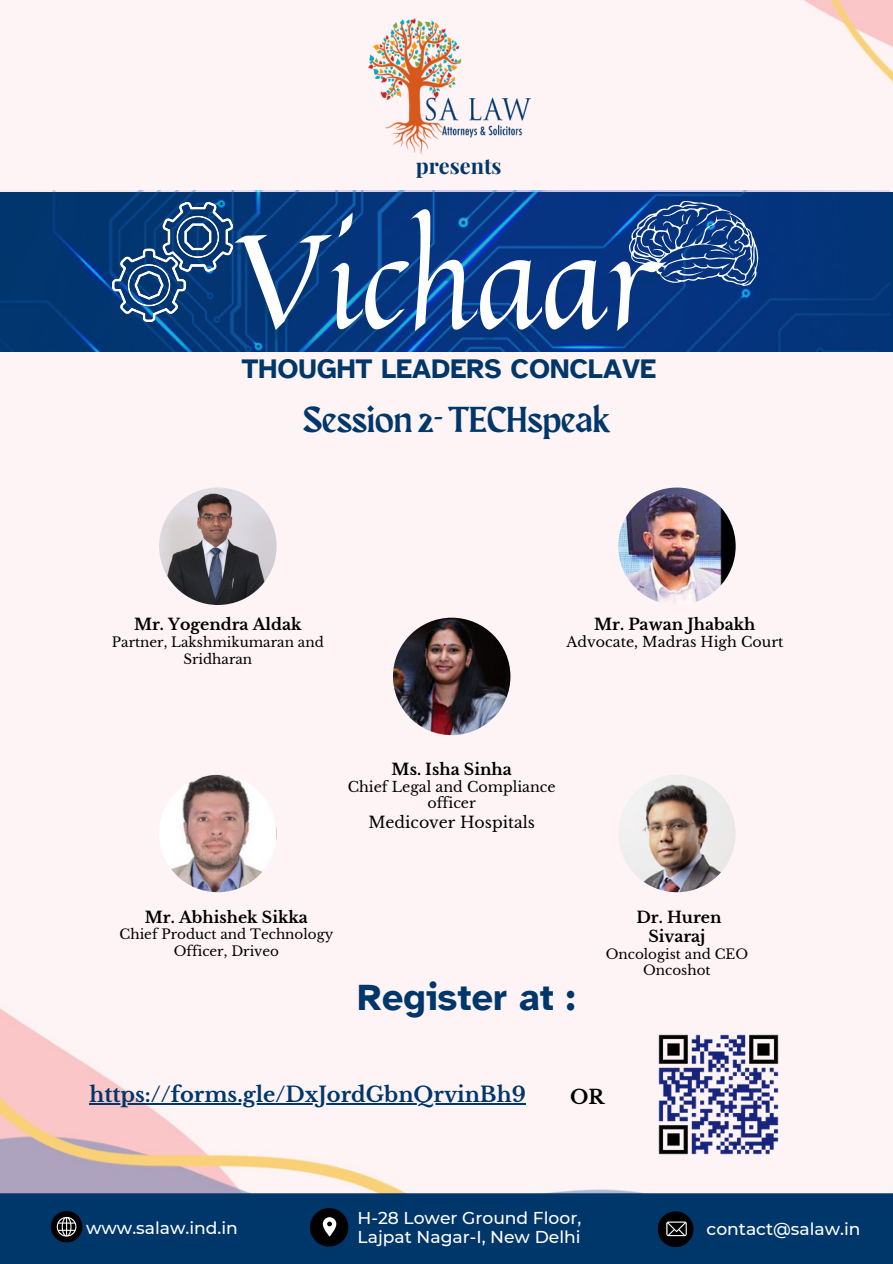
<style>
.page{position:relative;width:893px;height:1264px;background:#fff}
.page>*{position:absolute;margin:0;border:0;box-sizing:border-box;transform-origin:0 0}
.t1{font:132.3px "Quintessential";color:#fff}
.t2{font:700 37.5px "Atkinson Hyperlegible";color:#00376b}
.t3{font:36px "Maragsa Display";color:#00376b}
.t4{font:700 27.6px "Atkinson Hyperlegible";color:#00376b}
.t5{font:700 21.6px "Playfair Display";color:#00376b}
.t6{font:700 21px "Libre Baskerville";color:#00376b}
.t7{font:700 19.5px "Libre Baskerville";color:#000}
.t8{font:500 17.1px/19.2px "Montserrat";color:#fff}
.t9{font:700 15.75px/19.2px "Libre Baskerville";color:#000;text-align:center}
.t10{font:15.75px "Libre Baskerville";color:#000}
.t11{font:14.25px/16.8px "Libre Baskerville";color:#000;text-align:center}
.t12{font:13.5px/16.8px "Libre Baskerville";color:#000;text-align:center}
</style>
<div class="page">
<div style="left:0;top:0;width:892px;height:1193px;background:#fef4f5"></div>
<div style="left:0;top:1193px;width:892px;height:70px;background:#00376b"></div>
<svg style="left:51px;top:1210px;width:31px;height:32px"></svg>
<img style="left:368px;top:19px;width:162px;height:135px">
<div style="left:310px;top:1207px;width:38px;height:39px;background:#000;border-radius:50%"></div>
<div style="left:657px;top:1211px;width:36px;height:36px;background:#000;border-radius:50%"></div>
<svg style="left:666px;top:1221px;width:20px;height:15px"></svg>
<svg style="left:323px;top:1217px;width:13px;height:19px"></svg>
<img style="left:0;top:190px;width:889px;height:161px">
<svg style="left:628px;top:200px;width:130px;height:86px"></svg>
<img style="left:113px;top:200px;width:121px;height:122px">
<img style="left:655px;top:1031px;width:126px;height:126px">
<hr style="left:89px;top:1103px;width:437px;height:1px;background:#00376b">
<img style="left:618px;top:487px;width:117px;height:118px;border-radius:50%">
<img style="left:159px;top:487px;width:117px;height:118px;border-radius:50%">
<img style="left:159px;top:774px;width:117px;height:118px;border-radius:50%">
<img style="left:618px;top:774px;width:117px;height:118px;border-radius:50%">
<img style="left:393px;top:617px;width:117px;height:118px;border-radius:50%">
<p class="t5" style="left:416px;top:150px;width:87px">presents</p>
<p class="t1" style="left:236px;top:177px;width:422px">Vichaar</p>
<h3 class="t4" style="left:241px;top:352px;width:416px">THOUGHT LEADERS CONCLAVE</h3>
<h6 class="t3" style="left:303px;top:404px;width:309px">Session 2- TECHspeak</h6>
<p class="t9" style="left:134px;top:614px;width:169px">Mr. Yogendra Aldak</p>
<p class="t12" style="left:112px;top:633px;width:213px">Partner, Lakshmikumaran and<br>Sridharan</p>
<p class="t9" style="left:594px;top:615px;width:163px">Mr. Pawan Jhabakh</p>
<p class="t11" style="left:566px;top:634px;width:218px">Advocate, Madras High Court</p>
<p class="t9" style="left:391px;top:759px;width:122px">Ms. Isha Sinha</p>
<p class="t11" style="left:347px;top:778px;width:209px">Chief Legal and Compliance officer</p>
<p class="t10" style="left:368px;top:812px;width:168px">Medicover Hospitals</p>
<p class="t9" style="left:145px;top:907px;width:164px">Mr. Abhishek Sikka</p>
<p class="t12" style="left:119px;top:926px;width:215px">Chief Product and Technology<br>Officer, Driveo</p>
<p class="t2" style="left:357px;top:974px;width:219px">Register at :</p>
<p class="t9" style="left:636px;top:907px;width:87px">Dr. Huren<br>Sivaraj</p>
<h2 class="t12" style="left:605px;top:945px;width:144px">Oncologist and CEO</h2>
<h6 class="t12" style="left:643px;top:962px;width:69px">Oncoshot</h6>
<p class="t6" style="left:89px;top:1081px;width:438px">https://forms.gle/DxJordGbnQrvinBh9</p>
<p class="t7" style="left:570px;top:1084px;width:36px">OR</p>
<h4 class="t8" style="left:357px;top:1208px;width:225px">H-28 Lower Ground Floor,<br>Lajpat Nagar-I, New Delhi</h4>
<p class="t8" style="left:86px;top:1218px;width:153px">www.salaw.ind.in</p>
<h1 class="t8" style="left:706px;top:1219px;width:155px">contact@salaw.in</h1>
</div>
